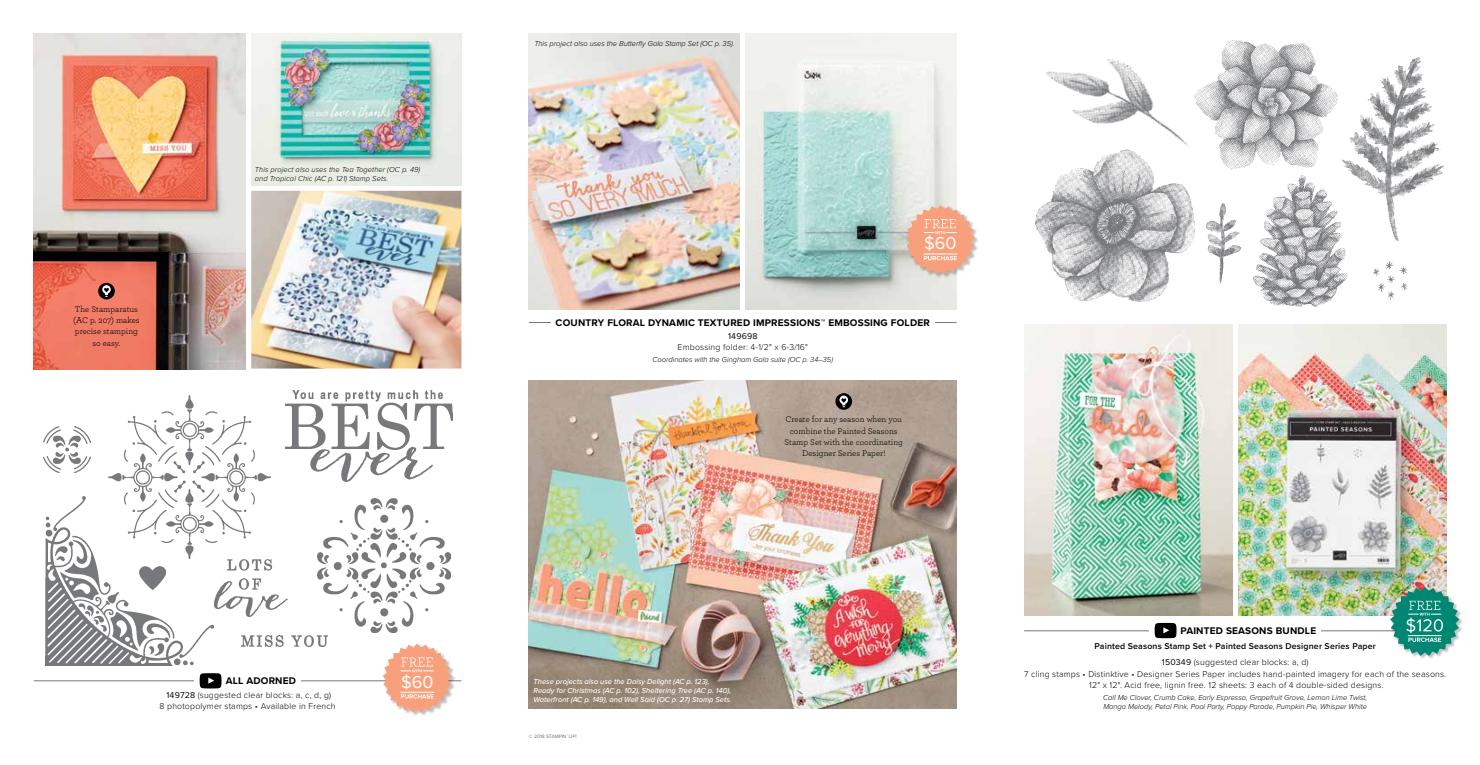
<style>
.page{position:relative;width:1480px;height:765px;background:#fff}
.page>*{position:absolute;margin:0;border:0;box-sizing:border-box;transform-origin:0 0}
.t1{font:18px "Proxima Nova";color:#fff}
.t2{font:700 10px "Proxima Nova";letter-spacing:.02em;color:#000}
.t3{font:300 8.75px/11.2px "Proxima Nova";letter-spacing:.02em;color:#000;text-align:center}
.t4{font:8.75px/11.2px "Archer";color:#000;text-align:center}
.t5{font:600 8.75px/16.9px "Proxima Nova";letter-spacing:.02em;color:#000;text-align:center}
.t6{font:8.75px "Proxima Nova";letter-spacing:.02em;color:#000}
.t7{font:italic 300 7.5px/9px "Proxima Nova";color:#000}
.t8{font:italic 500 7.5px/9px "Proxima Nova";color:#fff}
.t9{font:5px "Proxima Nova";color:#6e7174}
.s1{font-weight:400}
.s2{font-weight:300}
</style>
<div class="page">
<hr style="left:34px;top:681px;width:427px;height:1px;background:#77787b">
<img style="left:45px;top:496px;width:169px;height:169px">
<img style="left:44px;top:426px;width:46px;height:46px">
<img style="left:108px;top:396px;width:162px;height:162px">
<img style="left:317px;top:499px;width:134px;height:134px">
<img style="left:140px;top:566px;width:26px;height:24px">
<img style="left:285px;top:391px;width:167px;height:91px">
<img style="left:214px;top:560px;width:74px;height:57px">
<img style="left:242px;top:635px;width:85px;height:11px">
<img style="left:745px;top:34px;width:211px;height:276px">
<img style="left:1238px;top:324px;width:208px;height:292px">
<hr style="left:1024px;top:631px;width:422px;height:1px;background:#77787b">
<img style="left:1209px;top:40px;width:128px;height:129px">
<img style="left:1035px;top:166px;width:159px;height:136px">
<img style="left:1342px;top:58px;width:101px;height:183px">
<img style="left:1253px;top:175px;width:94px;height:131px">
<img style="left:1046px;top:59px;width:163px;height:107px">
<img style="left:1373px;top:261px;width:34px;height:38px">
<img style="left:1206px;top:204px;width:34px;height:79px">
<img style="left:529px;top:34px;width:211px;height:276px">
<hr style="left:529px;top:322px;width:427px;height:1px;background:#77787b">
<div style="left:551px;top:318px;width:383px;height:8px;background:#fff"></div>
<img style="left:1024px;top:324px;width:208px;height:292px">
<img style="left:34px;top:34px;width:212px;height:335px">
<img style="left:529px;top:381px;width:427px;height:328px">
<svg style="left:835px;top:393px;width:17px;height:17px"></svg>
<svg style="left:839px;top:396px;width:9px;height:11px"></svg>
<div style="left:98px;top:283px;width:17px;height:16px;background:#000;border-radius:50%"></div>
<svg style="left:102px;top:285px;width:9px;height:12px"></svg>
<img style="left:251px;top:191px;width:210px;height:178px">
<img style="left:251px;top:33px;width:210px;height:142px">
<div style="left:383px;top:644px;width:73px;height:73px;background:#000;opacity:.25"></div>
<svg style="left:382px;top:643px;width:70px;height:70px"></svg>
<div style="left:906px;top:206px;width:73px;height:73px;background:#000;opacity:.25"></div>
<svg style="left:905px;top:205px;width:70px;height:69px;background:#f1b89f"></svg>
<div style="left:1390px;top:587px;width:73px;height:73px;background:#000;opacity:.25"></div>
<svg style="left:1390px;top:587px;width:69px;height:69px;background:#54a999"></svg>
<div style="left:221px;top:676px;width:79px;height:8px;background:#fff"></div>
<svg style="left:195px;top:676px;width:5px;height:10px"></svg>
<svg style="left:200px;top:673px;width:21px;height:16px"></svg>
<div style="left:1176px;top:626px;width:144px;height:8px;background:#fff"></div>
<div style="left:1149px;top:622px;width:15px;height:16px;background:#fff"></div>
<svg style="left:1154px;top:623px;width:22px;height:15px"></svg>
<p class="t4" style="left:73px;top:303px;width:68px">The Stamparatus (AC p. 207) makes precise stamping so easy.</p>
<p class="t7" style="left:255px;top:164px;width:167px">This project also uses the Tea Together (OC p. 49) and Tropical Chic (AC p. 121) Stamp Sets.</p>
<h2 class="t2" style="left:226px;top:673px;width:72px">ALL ADORNED</h2>
<p class="t3" style="left:159px;top:688px;width:178px"><span class="s1">149728</span> (suggested clear blocks: a, c, d, g)<br>8 photopolymer stamps • Available in French</p>
<h1 class="t1" style="left:401px;top:668px;width:34px">$60</h1>
<p class="t7" style="left:534px;top:38px;width:201px">This project also uses the Butterfly Gala Stamp Set (OC p. 35).</p>
<h1 class="t1" style="left:924px;top:230px;width:34px">$60</h1>
<h2 class="t2" style="left:555px;top:315px;width:376px">COUNTRY FLORAL DYNAMIC TEXTURED IMPRESSIONS™ EMBOSSING FOLDER</h2>
<p class="t6" style="left:728px;top:330px;width:31px">149698</p>
<p class="t3" style="left:677px;top:341px;width:132px">Embossing folder: 4-1/2" x 6-3/16"</p>
<p class="t7" style="left:652px;top:355px;width:182px">Coordinates with the Gingham Gala suite (OC p. 34–35)</p>
<p class="t4" style="left:784px;top:413px;width:120px">Create for any season when you combine the Painted Seasons<br>Stamp Set with the coordinating<br>Designer Series Paper!</p>
<p class="t8" style="left:533px;top:677px;width:200px">These projects also use the Daisy Delight (AC p. 123),<br>Ready for Christmas (AC p. 102), Sheltering Tree (AC p. 140),<br>Waterfront (AC p. 149), and Well Said (OC p. 27) Stamp Sets.</p>
<p class="t9" style="left:529px;top:732px;width:49px">© 2018 STAMPIN’ UP!</p>
<h2 class="t2" style="left:1180px;top:623px;width:137px">PAINTED SEASONS BUNDLE</h2>
<p class="t5" style="left:1094px;top:637px;width:283px">Painted Seasons Stamp Set + Painted Seasons Designer Series Paper<br><span class="s1">150349</span> <span class="s2">(suggested clear blocks: a, d)</span></p>
<p class="t3" style="left:1024px;top:668px;width:423px">7 cling stamps • Distinktive • Designer Series Paper includes hand-painted imagery for each of the seasons.<br>12" x 12". Acid free, lignin free. 12 sheets: 3 each of 4 double-sided designs.</p>
<p class="t7" style="left:1103px;top:692px;width:265px">Call Me Clover, Crumb Cake, Early Espresso, Grapefruit Grove, Lemon Lime Twist,<br>Mango Melody, Petal Pink, Pool Party, Poppy Parade, Pumpkin Pie, Whisper White</p>
</div>
